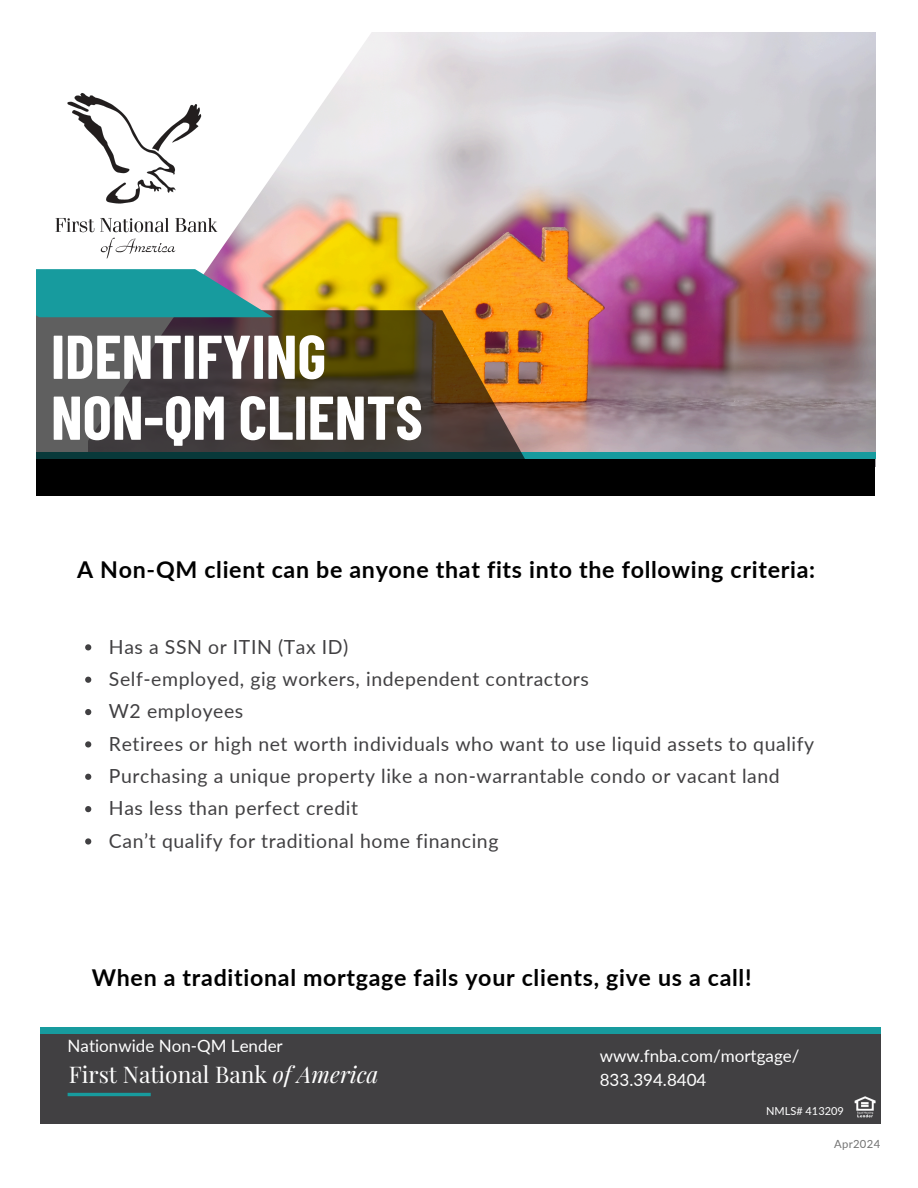
<style>
.page{position:relative;width:918px;height:1188px;background:#fff}
.page>*{position:absolute;margin:0;border:0;box-sizing:border-box;transform-origin:0 0}
.t1{font:700 61.65px/60.9px "Barlow Condensed";color:#fff}
.t2{font:700 23.25px "Lato";letter-spacing:.03em;color:#000}
.t3{font:22.95px "Playfair Display";color:#fff}
.t4{font:19.5px "Lato";letter-spacing:.03em;color:#414042}
.t5{font:16.95px "Lato";color:#fff}
.t6{font:11.25px "Lato";letter-spacing:.03em;color:#737373}
.t7{font:10.95px "Lato";color:#fff}
.s1{font-style:italic}
</style>
<div class="page">
<div style="left:40px;top:1027px;width:840px;height:96px;background:#414042"></div>
<div style="left:40px;top:1027px;width:840px;height:7px;background:#179b9e"></div>
<hr style="left:68px;top:1093px;width:83px;height:3px;background:#179b9e">
<img style="left:375px;top:32px;width:501px;height:434px">
<svg style="left:207px;top:32px;width:168px;height:278px"></svg>
<div style="left:35px;top:453px;width:840px;height:43px;background:#000"></div>
<div style="left:36px;top:452px;width:840px;height:7px;background:#179b9e"></div>
<svg style="left:36px;top:310px;width:497px;height:149px;background:#574936"></svg>
<svg style="left:36px;top:269px;width:237px;height:48px;background:#399a9f"></svg>
<div style="left:0;top:193px;width:36px;height:303px;background:#fff"></div>
<img style="left:55px;top:92px;width:169px;height:167px">
<svg style="left:85px;top:644px;width:6px;height:6px"></svg>
<svg style="left:85px;top:677px;width:6px;height:6px"></svg>
<svg style="left:85px;top:709px;width:6px;height:6px"></svg>
<svg style="left:85px;top:741px;width:6px;height:7px"></svg>
<svg style="left:85px;top:774px;width:6px;height:6px"></svg>
<svg style="left:85px;top:806px;width:6px;height:6px"></svg>
<svg style="left:85px;top:838px;width:6px;height:7px"></svg>
<img style="left:854px;top:1096px;width:21px;height:22px">
<h1 class="t1" style="left:51px;top:324px;width:373px">IDENTIFYING<br>NON-QM CLIENTS</h1>
<p class="t2" style="left:77px;top:556px;width:739px">A Non-QM client can be anyone that fits into the following criteria:</p>
<p class="t4" style="left:109px;top:634px;width:241px">Has a SSN or ITIN (Tax ID)</p>
<p class="t4" style="left:109px;top:667px;width:482px">Self-employed, gig workers, independent contractors</p>
<p class="t4" style="left:109px;top:699px;width:136px">W2 employees</p>
<p class="t4" style="left:109px;top:731px;width:707px">Retirees or high net worth individuals who want to use liquid assets to qualify</p>
<p class="t4" style="left:109px;top:764px;width:672px">Purchasing a unique property like a non-warrantable condo or vacant land</p>
<p class="t4" style="left:109px;top:796px;width:251px">Has less than perfect credit</p>
<h5 class="t4" style="left:109px;top:828px;width:391px">Can’t qualify for traditional home financing</h5>
<h5 class="t2" style="left:92px;top:963px;width:661px">When a traditional mortgage fails your clients, give us a call!</h5>
<p class="t5" style="left:68px;top:1036px;width:217px">Nationwide Non-QM Lender</p>
<p class="t3" style="left:69px;top:1058px;width:311px">First National Bank <span class="s1">of America</span></p>
<h6 class="t5" style="left:600px;top:1045px;width:201px">www.fnba.com/mortgage/</h6>
<p class="t5" style="left:600px;top:1069px;width:108px">833.394.8404</p>
<p class="t7" style="left:766px;top:1104px;width:79px">NMLS# 413209</p>
<h3 class="t6" style="left:834px;top:1137px;width:48px">Apr2024</h3>
</div>
